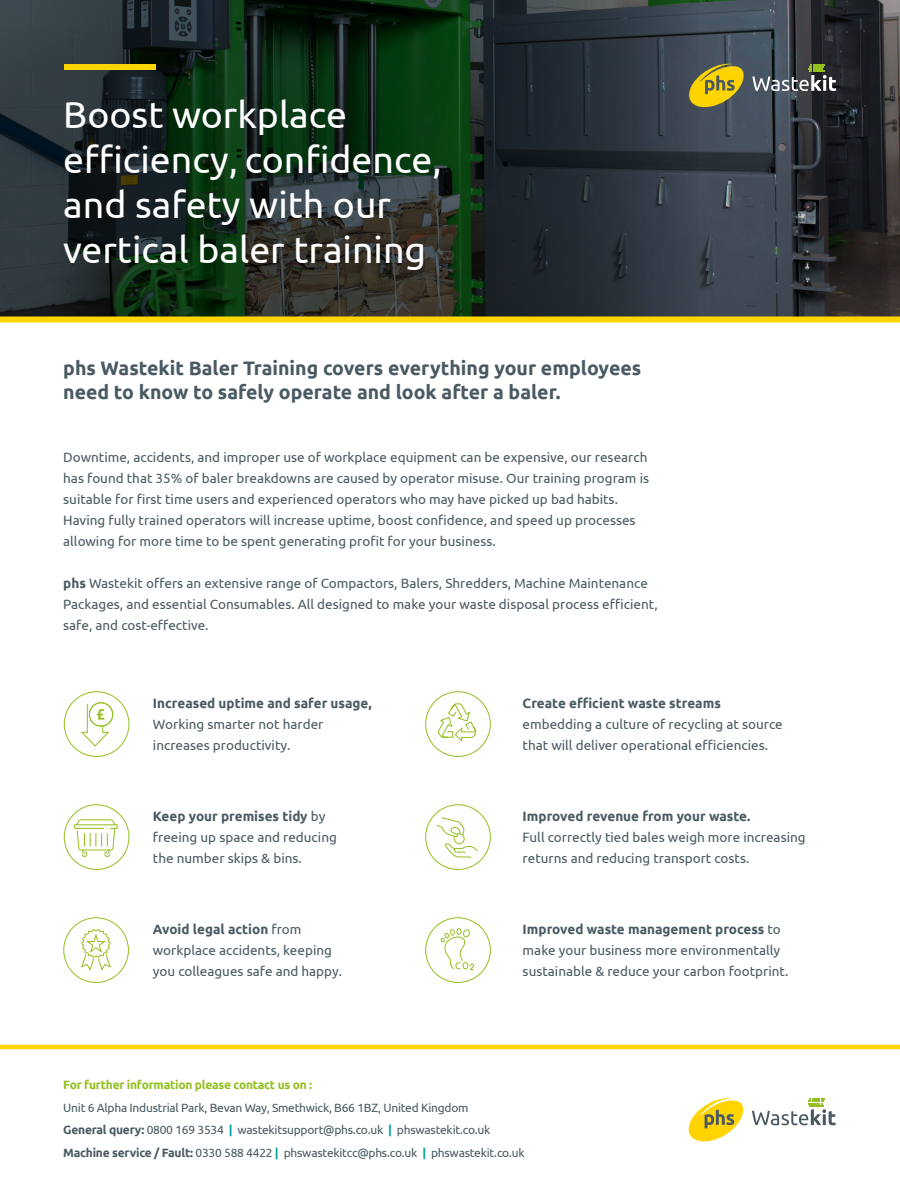
<style>
.page{position:relative;width:900px;height:1200px;background:#fff}
.page>*{position:absolute;margin:0;border:0;box-sizing:border-box;transform-origin:0 0}
.t1{font:37.5px/45px "Ubuntu";color:#fff}
.t2{font:700 19.5px/24px "Ubuntu";color:#4a5a62}
.t3{font:13.5px/21px "Ubuntu";color:#4a5a62}
.t4{font:700 13.5px "Ubuntu";color:#4a5a62}
.t5{font:12px/22.5px "Ubuntu";letter-spacing:-.02em;color:#4a5a62}
.t6{font:700 12px "Ubuntu";letter-spacing:-.02em;color:#94bf1f}
.s1{font-weight:700}
.s2{font-weight:700;color:#00a2a3}
</style>
<div class="page">
<img style="left:699px;top:0;width:201px;height:316px">
<svg style="left:689px;top:1098px;width:54px;height:43px"></svg>
<svg style="left:752px;top:1098px;width:84px;height:27px"></svg>
<svg style="left:0;top:0;width:699px;height:316px;background:#1f302a"></svg>
<div style="left:0;top:316px;width:900px;height:6px;background:#ffd500"></div>
<hr style="left:0;top:1045px;width:900px;height:4px;background:#ffd500">
<div style="left:64px;top:64px;width:91px;height:5px;background:#ffd500"></div>
<svg style="left:63px;top:691px;width:67px;height:66px"></svg>
<svg style="left:63px;top:804px;width:67px;height:66px"></svg>
<svg style="left:63px;top:917px;width:66px;height:66px"></svg>
<svg style="left:425px;top:691px;width:66px;height:66px"></svg>
<svg style="left:425px;top:804px;width:66px;height:66px"></svg>
<svg style="left:425px;top:917px;width:66px;height:66px"></svg>
<svg style="left:689px;top:64px;width:55px;height:43px;background:#b29e27"></svg>
<svg style="left:752px;top:64px;width:84px;height:27px;background:#666e6c"></svg>
<h1 class="t1" style="left:63px;top:91px;width:380px">Boost workplace efficiency, confidence, and safety with our vertical baler training</h1>
<h2 class="t2" style="left:63px;top:356px;width:580px">phs Wastekit Baler Training covers everything your employees need to know to safely operate and look after a baler.</h2>
<p class="t3" style="left:63px;top:446px;width:587px">Downtime, accidents, and improper use of workplace equipment can be expensive, our research has found that 35% of baler breakdowns are caused by operator misuse. Our training program is suitable for first time users and experienced operators who may have picked up bad habits.<br>Having fully trained operators will increase uptime, boost confidence, and speed up processes allowing for more time to be spent generating profit for your business.</p>
<p class="t3" style="left:63px;top:572px;width:596px"><span class="s1">phs</span> Wastekit offers an extensive range of Compactors, Balers, Shredders, Machine Maintenance<br>Packages, and essential Consumables. All designed to make your waste disposal process efficient, safe, and cost-effective.</p>
<p class="t4" style="left:153px;top:695px;width:220px">Increased uptime and safer usage,</p>
<p class="t3" style="left:153px;top:714px;width:172px">Working smarter not harder increases productivity.</p>
<p class="t3" style="left:153px;top:806px;width:185px"><span class="s1">Keep your premises tidy</span> by freeing up space and reducing the number skips &amp; bins.</p>
<p class="t3" style="left:153px;top:919px;width:191px"><span class="s1">Avoid legal action</span> from workplace accidents, keeping you colleagues safe and happy.</p>
<p class="t4" style="left:523px;top:695px;width:200px">Create efficient waste streams</p>
<p class="t3" style="left:523px;top:714px;width:262px">embedding a culture of recycling at source that will deliver operational efficiencies.</p>
<p class="t4" style="left:523px;top:808px;width:229px">Improved revenue from your waste.</p>
<p class="t3" style="left:523px;top:827px;width:285px">Full correctly tied bales weigh more increasing returns and reducing transport costs.</p>
<p class="t3" style="left:523px;top:919px;width:267px"><span class="s1">Improved waste management process</span> to make your business more environmentally sustainable &amp; reduce your carbon footprint.</p>
<p class="t6" style="left:63px;top:1078px;width:250px">For further information please contact us on :</p>
<p class="t5" style="left:63px;top:1096px;width:463px">Unit 6 Alpha Industrial Park, Bevan Way, Smethwick, B66 1BZ, United Kingdom<br><span class="s1">General query:</span> 0800 169 3534 <span class="s2">|</span> wastekitsupport@phs.co.uk <span class="s2">|</span> phswastekit.co.uk<br><span class="s1">Machine service / Fault:</span> 0330 588 4422 <span class="s2">|</span> phswastekitcc@phs.co.uk <span class="s2">|</span> phswastekit.co.uk</p>
</div>
